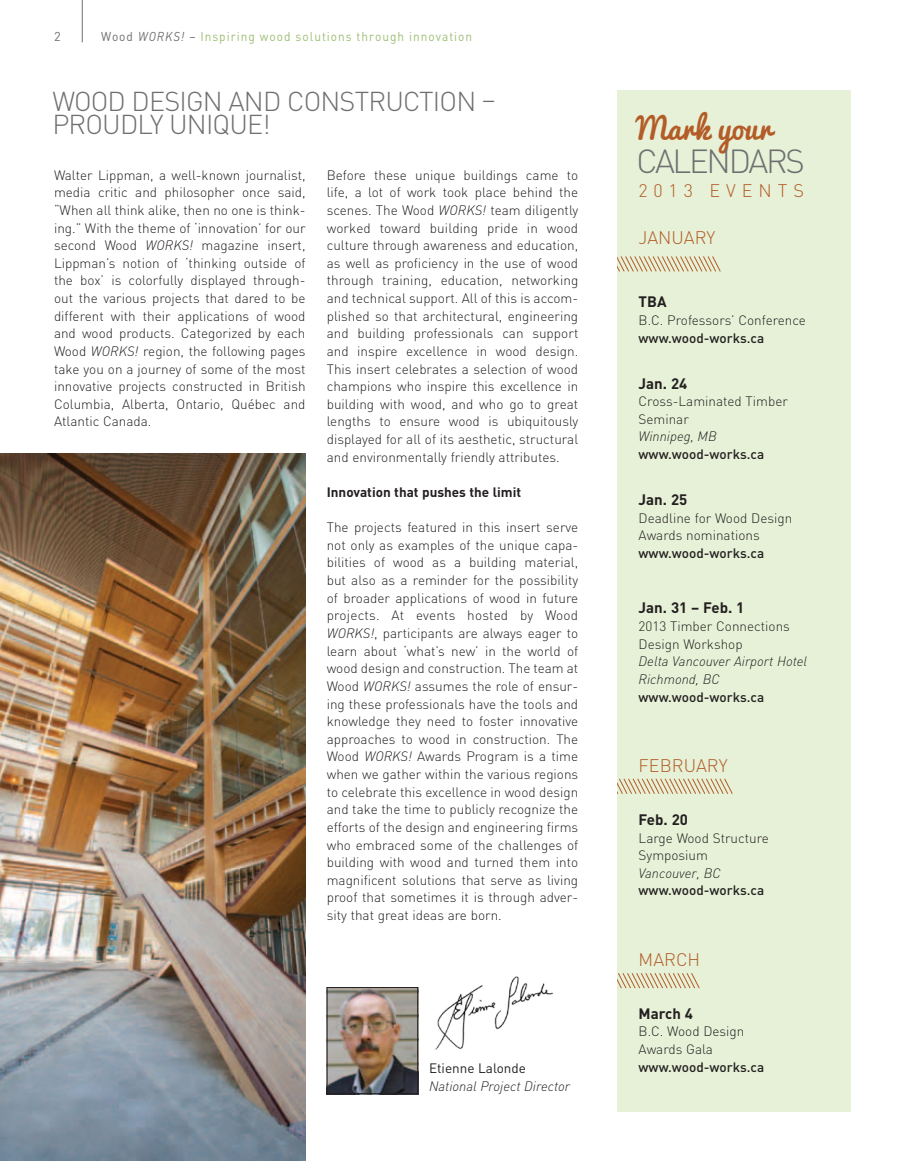
<style>
.page{position:relative;width:905px;height:1161px;background:#fff}
.page>*{position:absolute;margin:0;border:0;box-sizing:border-box;transform-origin:0 0}
.t1{font:300 33px "DIN Pro";letter-spacing:-.07em;color:#6f6f70}
.t2{font:30px "Pacifico";color:#b35c27}
.t3{font:300 27px/23.7px "DIN Pro";letter-spacing:-.03em;color:#6f6f70}
.t4{font:300 18px "DIN Pro";color:#b35c27}
.t5{font:300 18px "DIN Pro";letter-spacing:.33em;color:#b35c27}
.t6{font:700 15px "DIN Pro";color:#231f20}
.t7{font:300 13.5px/17.7px "DIN Pro";color:#231f20}
.t8{font:500 13.5px "DIN Pro";color:#231f20}
.t9{font:italic 300 13.5px/17.7px "DIN Pro";color:#231f20}
.t10{font:700 13.5px "DIN Pro";color:#231f20}
.t11{font:13.5px "DIN Pro";color:#231f20}
.t12{font:12.75px "DIN Pro";letter-spacing:.085em;color:#9cbe73;scale:.93 1}
.t13{font:12.75px "DIN Pro";color:#6f6f70}
.s1{color:#6f6f70}
.s2{font-style:italic;color:#6f6f70}
.s3{font-style:italic}
</style>
<div class="page">
<hr style="left:82px;top:0;width:1px;height:42px;background:#6f6f70">
<div style="left:617px;top:90px;width:233px;height:1022px;background:#e6f1d7"></div>
<img style="left:329px;top:989px;width:87px;height:103px">
<div style="left:327px;top:987px;width:91px;height:107px;border:1px solid #231f20"></div>
<img style="left:435px;top:976px;width:119px;height:74px">
<svg style="left:617px;top:256px;width:104px;height:16px"></svg>
<svg style="left:617px;top:779px;width:115px;height:15px"></svg>
<svg style="left:617px;top:973px;width:82px;height:15px"></svg>
<img style="left:0;top:453px;width:305px;height:708px">
<p class="t13" style="left:54px;top:28px;width:8px">2</p>
<p class="t12" style="left:101px;top:27px;width:400px"><span class="s1">Wood</span> <span class="s2">WORKS!</span> <span class="s1">–</span> Inspiring wood solutions through innovation</p>
<h3 class="t3" style="left:52px;top:88px;width:445px">Wood Design and Construction –<br>Proudly Unique!</h3>
<p class="t7" style="left:54px;top:165px;width:253px;text-align:justify">Walter Lippman, a well-known journalist, media critic and philosopher once said, “When all think alike, then no one is think&shy;ing.” With the theme of ‘innovation’ for our second Wood <span class="s3">WORKS!</span> magazine insert, Lippman’s notion of ‘thinking outside of the box’ is colorfully displayed through&shy;out the various projects that dared to be different with their applications of wood and wood products. Categorized by each Wood <span class="s3">WORKS!</span> region, the following pages take you on a journey of some of the most innovative projects constructed in British Columbia, Alberta, Ontario, Québec and Atlantic Canada.</p>
<p class="t7" style="left:327px;top:165px;width:253px;text-align:justify">Before these unique buildings came to life, a lot of work took place behind the scenes. The Wood <span class="s3">WORKS!</span> team diligently worked toward building pride in wood culture through awareness and education, as well as proficiency in the use of wood through training, education, networking and technical support. All of this is accom&shy;plished so that architectural, engineering and building professionals can support and inspire excellence in wood design.<br>This insert celebrates a selection of wood champions who inspire this excellence in building with wood, and who go to great lengths to ensure wood is ubiquitously displayed for all of its aesthetic, structural and environmentally friendly attributes.</p>
<p class="t10" style="left:327px;top:483px;width:196px">Innovation that pushes the limit</p>
<p class="t7" style="left:327px;top:518px;width:253px;text-align:justify">The projects featured in this insert serve not only as examples of the unique capa&shy;bilities of wood as a building material, but also as a reminder for the possibility of broader applications of wood in future projects. At events hosted by Wood <span class="s3">WORKS!</span>, participants are always eager to learn about ‘what’s new’ in the world of wood design and construction. The team at Wood <span class="s3">WORKS!</span> assumes the role of ensur&shy;ing these professionals have the tools and knowledge they need to foster innovative approaches to wood in construction. The Wood <span class="s3">WORKS!</span> Awards Program is a time when we gather within the various regions to celebrate this excellence in wood design and take the time to publicly recognize the efforts of the design and engineering firms who embraced some of the challenges of building with wood and turned them into magnificent solutions that serve as living proof that sometimes it is through adver&shy;sity that great ideas are born.</p>
<p class="t11" style="left:429px;top:1059px;width:99px">Etienne Lalonde</p>
<p class="t9" style="left:429px;top:1077px;width:143px">National Project Director</p>
<h2 class="t2" style="left:636px;top:102px;width:137px">Mark your</h2>
<h1 class="t1" style="left:636px;top:139px;width:170px">calendars</h1>
<h3 class="t5" style="left:638px;top:178px;width:167px">2013 events</h3>
<h3 class="t4" style="left:638px;top:225px;width:67px">JANUARY</h3>
<p class="t6" style="left:638px;top:292px;width:30px">TBA</p>
<p class="t7" style="left:638px;top:311px;width:169px">B.C. Professors’ Conference</p>
<p class="t8" style="left:638px;top:328px;width:127px">www.wood-works.ca</p>
<p class="t6" style="left:638px;top:373px;width:50px">Jan. 24</p>
<p class="t7" style="left:638px;top:392px;width:151px">Cross-Laminated Timber<br>Seminar</p>
<p class="t9" style="left:638px;top:428px;width:80px">Winnipeg, MB</p>
<p class="t8" style="left:638px;top:445px;width:127px">www.wood-works.ca</p>
<p class="t6" style="left:638px;top:490px;width:50px">Jan. 25</p>
<p class="t7" style="left:638px;top:508px;width:155px">Deadline for Wood Design<br>Awards nominations</p>
<p class="t8" style="left:638px;top:544px;width:127px">www.wood-works.ca</p>
<p class="t6" style="left:638px;top:598px;width:107px">Jan. 31 – Feb. 1</p>
<p class="t7" style="left:638px;top:617px;width:153px">2013 Timber Connections<br>Design Workshop</p>
<p class="t9" style="left:638px;top:653px;width:170px">Delta Vancouver Airport Hotel<br>Richmond, BC</p>
<p class="t8" style="left:638px;top:688px;width:127px">www.wood-works.ca</p>
<h3 class="t4" style="left:638px;top:753px;width:79px">FEBRUARY</h3>
<p class="t6" style="left:638px;top:809px;width:51px">Feb. 20</p>
<p class="t7" style="left:638px;top:828px;width:132px">Large Wood Structure<br>Symposium</p>
<p class="t9" style="left:638px;top:864px;width:83px">Vancouver, BC</p>
<p class="t8" style="left:638px;top:881px;width:127px">www.wood-works.ca</p>
<h3 class="t4" style="left:638px;top:947px;width:63px">MARCH</h3>
<p class="t6" style="left:638px;top:1003px;width:56px">March 4</p>
<p class="t7" style="left:638px;top:1022px;width:107px">B.C. Wood Design<br>Awards Gala</p>
<p class="t8" style="left:638px;top:1058px;width:127px">www.wood-works.ca</p>
</div>
